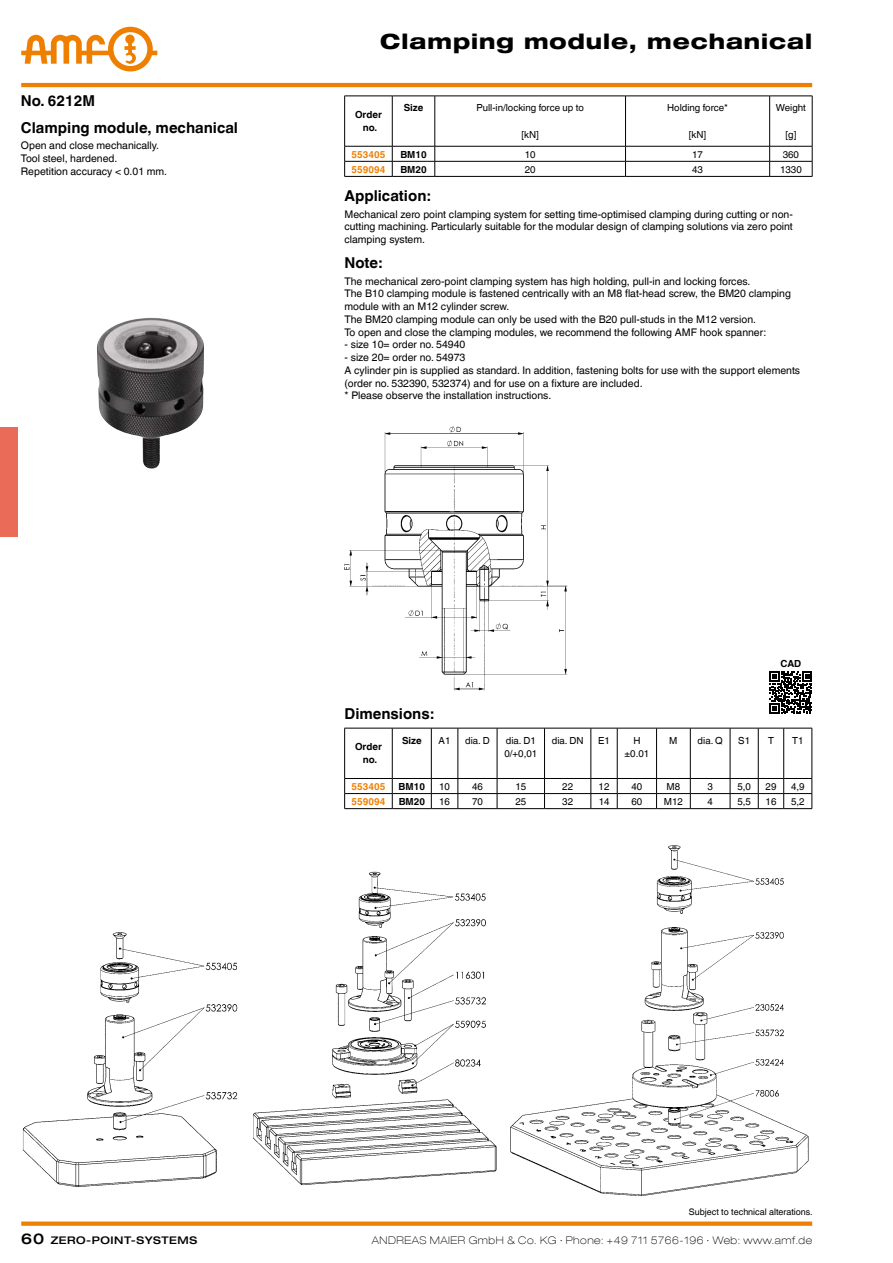
<style>
.page{position:relative;width:893px;height:1263px;background:#fff}
.page>*{position:absolute;margin:0;border:0;box-sizing:border-box;transform-origin:0 0}
.t1{font:800 expanded 21px "Helvetica Neue LT Com";letter-spacing:.045em;color:#000}
.t2{font:700 15px "Helvetica World";color:#000}
.t3{font:10.5px/12.8px "Helvetica World";color:#000}
.t4{font:100 expanded 10.5px "Helvetica Neue LT Com";letter-spacing:.05em;color:#000}
.t5{font:500 expanded 10.5px "Helvetica Neue LT Com";letter-spacing:.05em;color:#000}
.t6{font:9.75px/13.2px "Helvetica World";color:#000}
.t7{font:700 9.75px/12.8px "Helvetica World";color:#000;text-align:center}
.t8{font:700 9.75px "Helvetica World";color:#ee7f00}
.t9{font:9px "Helvetica World";color:#000}
.s1{font-size:15px}
</style>
<div class="page">
<hr style="left:21px;top:83px;width:791px;height:4px;background:#ee7f00">
<svg style="left:21px;top:27px;width:136px;height:44px"></svg>
<div style="left:21px;top:1221px;width:791px;height:5px;background:#ee7f00"></div>
<div style="left:0;top:427px;width:17px;height:110px;background:#eb6b59"></div>
<img style="left:344px;top:426px;width:224px;height:265px">
<img style="left:22px;top:932px;width:216px;height:255px">
<img style="left:510px;top:845px;width:299px;height:351px">
<img style="left:253px;top:871px;width:244px;height:314px">
<img style="left:97px;top:318px;width:107px;height:151px">
<svg style="left:770px;top:671px;width:42px;height:43px"></svg>
<svg style="left:344px;top:96px;width:469px;height:80px"></svg>
<hr style="left:344px;top:176px;width:48px;height:1px;background:#000">
<hr style="left:392px;top:176px;width:43px;height:1px;background:#000">
<hr style="left:435px;top:176px;width:190px;height:1px;background:#000">
<hr style="left:625px;top:176px;width:145px;height:1px;background:#000">
<hr style="left:770px;top:176px;width:42px;height:1px;background:#000">
<svg style="left:344px;top:728px;width:469px;height:81px"></svg>
<h2 class="t2" style="left:21px;top:92px;width:76px">No. 6212M</h2>
<h2 class="t2" style="left:21px;top:119px;width:219px">Clamping module, mechanical</h2>
<p class="t3" style="left:21px;top:139px;width:148px">Open and close mechanically.<br>Tool steel, hardened.<br>Repetition accuracy &lt; 0.01 mm.</p>
<h1 class="t1" style="left:380px;top:28px;width:433px">Clamping module, mechanical</h1>
<p class="t7" style="left:355px;top:108px;width:28px">Order no.</p>
<p class="t7" style="left:404px;top:102px;width:21px">Size</p>
<p class="t6" style="left:476px;top:101px;width:109px">Pull-in/locking force up to</p>
<p class="t6" style="left:521px;top:128px;width:19px">[kN]</p>
<p class="t6" style="left:667px;top:101px;width:62px">Holding force*</p>
<p class="t6" style="left:689px;top:128px;width:19px">[kN]</p>
<p class="t6" style="left:776px;top:101px;width:31px">Weight</p>
<p class="t6" style="left:785px;top:128px;width:12px">[g]</p>
<p class="t8" style="left:352px;top:148px;width:35px">553405</p>
<p class="t7" style="left:400px;top:148px;width:28px">BM10</p>
<p class="t6" style="left:525px;top:148px;width:12px">10</p>
<p class="t6" style="left:692px;top:148px;width:12px">17</p>
<p class="t6" style="left:783px;top:148px;width:18px">360</p>
<p class="t8" style="left:352px;top:163px;width:35px">559094</p>
<p class="t7" style="left:400px;top:163px;width:28px">BM20</p>
<p class="t6" style="left:525px;top:163px;width:12px">20</p>
<p class="t6" style="left:692px;top:163px;width:12px">43</p>
<p class="t6" style="left:780px;top:163px;width:23px">1330</p>
<h2 class="t2" style="left:344px;top:187px;width:88px">Application:</h2>
<p class="t3" style="left:344px;top:208px;width:450px;text-align:justify">Mechanical zero point clamping system for setting time-optimised clamping during cutting or non&shy;cutting machining. Particularly suitable for the modular design of clamping solutions via zero point clamping system.</p>
<h2 class="t2" style="left:344px;top:254px;width:39px">Note:</h2>
<p class="t3" style="left:344px;top:275px;width:448px">The mechanical zero-point clamping system has high holding, pull-in and locking forces.<br>The B10 clamping module is fastened centrically with an M8 flat-head screw, the BM20 clamping module with an M12 cylinder screw.<br>The BM20 clamping module can only be used with the B20 pull-studs in the M12 version.<br>To open and close the clamping modules, we recommend the following AMF hook spanner:</p>
<p class="t3" style="left:344px;top:338px;width:122px">- size 10= order no. 54940</p>
<p class="t3" style="left:344px;top:351px;width:457px">- size 20= order no. 54973<br>A cylinder pin is supplied as standard. In addition, fastening bolts for use with the support elements (order no. 532390, 532374) and for use on a fixture are included.<br>* Please observe the installation instructions.</p>
<p class="t7" style="left:780px;top:658px;width:22px">CAD</p>
<h2 class="t2" style="left:344px;top:705px;width:91px">Dimensions:</h2>
<p class="t7" style="left:355px;top:741px;width:28px">Order no.</p>
<p class="t7" style="left:402px;top:734px;width:21px">Size</p>
<p class="t6" style="left:439px;top:734px;width:13px">A1</p>
<p class="t6" style="left:465px;top:734px;width:26px">dia. D</p>
<p class="t6" style="left:504px;top:734px;width:34px">dia. D1<br>0/+0,01</p>
<p class="t6" style="left:552px;top:734px;width:33px">dia. DN</p>
<p class="t6" style="left:598px;top:734px;width:13px">E1</p>
<p class="t6" style="left:625px;top:734px;width:26px;text-align:center">H ±0.01</p>
<p class="t6" style="left:669px;top:734px;width:10px">M</p>
<p class="t6" style="left:698px;top:734px;width:27px">dia. Q</p>
<p class="t6" style="left:738px;top:734px;width:13px">S1</p>
<p class="t6" style="left:768px;top:734px;width:7px">T</p>
<p class="t6" style="left:792px;top:734px;width:13px">T1</p>
<p class="t8" style="left:352px;top:781px;width:35px">553405</p>
<p class="t7" style="left:399px;top:780px;width:28px">BM10</p>
<p class="t6" style="left:439px;top:780px;width:12px">10</p>
<p class="t6" style="left:472px;top:780px;width:12px">46</p>
<p class="t6" style="left:515px;top:780px;width:12px">15</p>
<p class="t6" style="left:562px;top:780px;width:12px">22</p>
<p class="t6" style="left:599px;top:780px;width:12px">12</p>
<p class="t6" style="left:631px;top:780px;width:12px">40</p>
<p class="t6" style="left:667px;top:780px;width:15px">M8</p>
<p class="t6" style="left:707px;top:780px;width:7px">3</p>
<p class="t6" style="left:737px;top:780px;width:15px">5,0</p>
<p class="t6" style="left:766px;top:780px;width:12px">29</p>
<p class="t6" style="left:791px;top:780px;width:15px">4,9</p>
<p class="t8" style="left:352px;top:796px;width:35px">559094</p>
<p class="t7" style="left:399px;top:795px;width:28px">BM20</p>
<p class="t6" style="left:439px;top:795px;width:12px">16</p>
<p class="t6" style="left:472px;top:795px;width:12px">70</p>
<p class="t6" style="left:515px;top:795px;width:12px">25</p>
<p class="t6" style="left:562px;top:795px;width:12px">32</p>
<p class="t6" style="left:599px;top:795px;width:12px">14</p>
<p class="t6" style="left:631px;top:795px;width:12px">60</p>
<p class="t6" style="left:664px;top:795px;width:21px">M12</p>
<p class="t6" style="left:707px;top:795px;width:7px">4</p>
<p class="t6" style="left:737px;top:795px;width:15px">5,5</p>
<p class="t6" style="left:766px;top:795px;width:12px">16</p>
<p class="t6" style="left:791px;top:795px;width:15px">5,2</p>
<p class="t9" style="left:689px;top:1207px;width:125px">Subject to technical alterations.</p>
<p class="t5" style="left:21px;top:1233px;width:48px"><span class="s1">60</span> ZERO</p>
<p class="t5" style="left:86px;top:1233px;width:23px">-POINT</p>
<p class="t5" style="left:131px;top:1233px;width:41px">-SYSTEM</p>
<p class="t5" style="left:189px;top:1233px;width:9px">S</p>
<p class="t4" style="left:372px;top:1233px;width:442px">ANDREAS MAIER GmbH &amp; Co. KG ∙ Phone: +49 711 5766-196 ∙ Web: www.amf.de</p>
</div>
